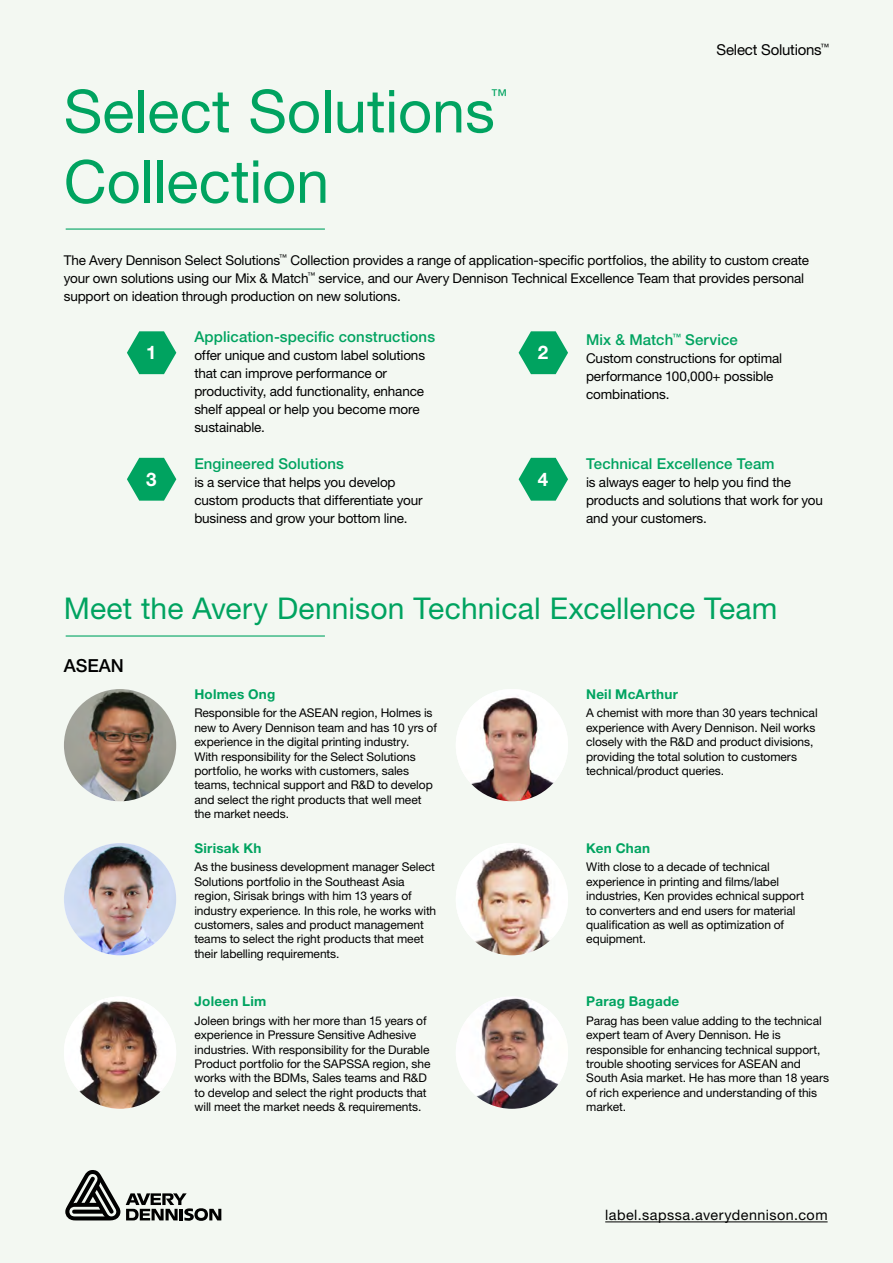
<style>
.page{position:relative;width:893px;height:1263px;background:#f3f8f2}
.page>*{position:absolute;margin:0;border:0;box-sizing:border-box;transform-origin:0 0}
.t1{font:59.4px "Helvetica Neue LT Std";color:#00a360}
.t2{font:30px "Helvetica Neue LT Std";letter-spacing:.005em;color:#00a360}
.t3{font:700 18.75px "Helvetica Neue LT Std";color:#fff}
.t4{font:500 18px "Helvetica Neue LT Std";color:#000}
.t5{font:16.35px "Helvetica Neue LT Std";color:#00a360}
.t6{font:500 15px "Helvetica Neue LT Std";letter-spacing:.005em;color:#00a360}
.t7{font:15px "Helvetica Neue LT Std";letter-spacing:-.015em;color:#000}
.t8{font:14.4px "Helvetica Neue LT Std";letter-spacing:.035em;color:#000}
.t9{font:13.5px/18px "Helvetica Neue LT Std";letter-spacing:-.01em;color:#000}
.t10{font:700 13.5px "Helvetica Neue LT Std";letter-spacing:.02em;color:#00a360}
.t11{font:12px/14.4px "Helvetica Neue LT Std";letter-spacing:-.005em;color:#000}
</style>
<div class="page">
<hr style="left:66px;top:635px;width:259px;height:2px;background:#40ba88">
<hr style="left:66px;top:228px;width:259px;height:2px;background:#40ba88">
<svg style="left:127px;top:331px;width:49px;height:43px"></svg>
<svg style="left:519px;top:331px;width:49px;height:43px"></svg>
<svg style="left:127px;top:458px;width:49px;height:43px"></svg>
<svg style="left:519px;top:458px;width:49px;height:43px"></svg>
<svg style="left:65px;top:1170px;width:156px;height:51px"></svg>
<hr style="left:605px;top:1221px;width:223px;height:1px;background:#000">
<img style="left:64px;top:689px;width:112px;height:112px;border-radius:56px">
<img style="left:64px;top:843px;width:112px;height:112px;border-radius:56px">
<img style="left:456px;top:843px;width:112px;height:112px;border-radius:56px">
<img style="left:64px;top:996px;width:112px;height:113px;border-radius:56px">
<img style="left:456px;top:996px;width:112px;height:113px;border-radius:56px">
<img style="left:456px;top:689px;width:112px;height:112px;border-radius:56px">
<h1 class="t1" style="left:64px;top:76px;width:433px">Select Solutions</h1>
<h3 class="t5" style="left:491px;top:85px;width:18px">™</h3>
<h1 class="t1" style="left:64px;top:146px;width:267px">Collection</h1>
<p class="t7" style="left:716px;top:40px;width:114px">Select Solutions<sup>™</sup></p>
<p class="t9" style="left:64px;top:251px;width:747px">The Avery Dennison Select Solutions<sup>™</sup> Collection provides a range of application-specific portfolios, the ability to custom create your own solutions using our Mix &amp; Match<sup>™</sup> service, and our Avery Dennison Technical Excellence Team that provides personal support on ideation through production on new solutions.</p>
<p class="t6" style="left:194px;top:328px;width:242px">Application-specific constructions</p>
<p class="t9" style="left:194px;top:346px;width:232px">offer unique and custom label solutions that can improve performance or productivity, add functionality, enhance shelf appeal or help you become more sustainable.</p>
<p class="t6" style="left:194px;top:454px;width:151px">Engineered Solutions</p>
<p class="t9" style="left:194px;top:472px;width:230px">is a service that helps you develop custom products that differentiate your business and grow your bottom line.</p>
<h3 class="t3" style="left:146px;top:341px;width:12px">1</h3>
<h3 class="t3" style="left:538px;top:341px;width:12px">2</h3>
<h3 class="t3" style="left:146px;top:468px;width:12px">3</h3>
<h3 class="t3" style="left:538px;top:468px;width:12px">4</h3>
<p class="t6" style="left:586px;top:330px;width:153px">Mix &amp; Match<sup>™</sup> Service</p>
<p class="t9" style="left:586px;top:349px;width:198px">Custom constructions for optimal performance 100,000+ possible combinations.</p>
<p class="t6" style="left:586px;top:454px;width:190px">Technical Excellence Team</p>
<p class="t9" style="left:586px;top:472px;width:238px">is always eager to help you find the products and solutions that work for you and your customers.</p>
<h2 class="t2" style="left:64px;top:590px;width:715px">Meet the Avery Dennison Technical Excellence Team</h2>
<h3 class="t4" style="left:64px;top:655px;width:62px">ASEAN</h3>
<p class="t10" style="left:194px;top:685px;width:83px">Holmes Ong</p>
<p class="t11" style="left:194px;top:706px;width:244px">Responsible for the ASEAN region, Holmes is new to Avery Dennison team and has 10 yrs of experience in the digital printing industry.<br>With responsibility for the Select Solutions portfolio, he works with customers, sales teams, technical support and R&amp;D to develop and select the right products that well meet the market needs.</p>
<p class="t10" style="left:194px;top:839px;width:69px">Sirisak Kh</p>
<p class="t11" style="left:194px;top:860px;width:243px">As the business development manager Select Solutions portfolio in the Southeast Asia region, Sirisak brings with him 13 years of industry experience. In this role, he works with customers, sales and product management teams to select the right products that meet their labelling requirements.</p>
<p class="t10" style="left:195px;top:993px;width:73px">Joleen Lim</p>
<p class="t11" style="left:195px;top:1013px;width:237px">Joleen brings with her more than 15 years of experience in Pressure Sensitive Adhesive industries. With responsibility for the Durable Product portfolio for the SAPSSA region, she works with the BDMs, Sales teams and R&amp;D to develop and select the right products that will meet the market needs &amp; requirements.</p>
<p class="t10" style="left:586px;top:685px;width:93px">Neil McArthur</p>
<p class="t11" style="left:586px;top:706px;width:233px">A chemist with more than 30 years technical experience with Avery Dennison. Neil works closely with the R&amp;D and product divisions, providing the total solution to customers technical/product queries.</p>
<p class="t10" style="left:586px;top:839px;width:65px">Ken Chan</p>
<p class="t11" style="left:586px;top:860px;width:219px">With close to a decade of technical experience in printing and films/label industries, Ken provides echnical support to converters and end users for material qualification as well as optimization of equipment.</p>
<p class="t10" style="left:586px;top:993px;width:95px">Parag Bagade</p>
<p class="t11" style="left:586px;top:1013px;width:244px">Parag has been value adding to the technical expert team of Avery Dennison. He is responsible for enhancing technical support, trouble shooting services for ASEAN and South Asia market. He has more than 18 years of rich experience and understanding of this market.</p>
<p class="t8" style="left:605px;top:1207px;width:224px">label.sapssa.averydennison.com</p>
</div>
